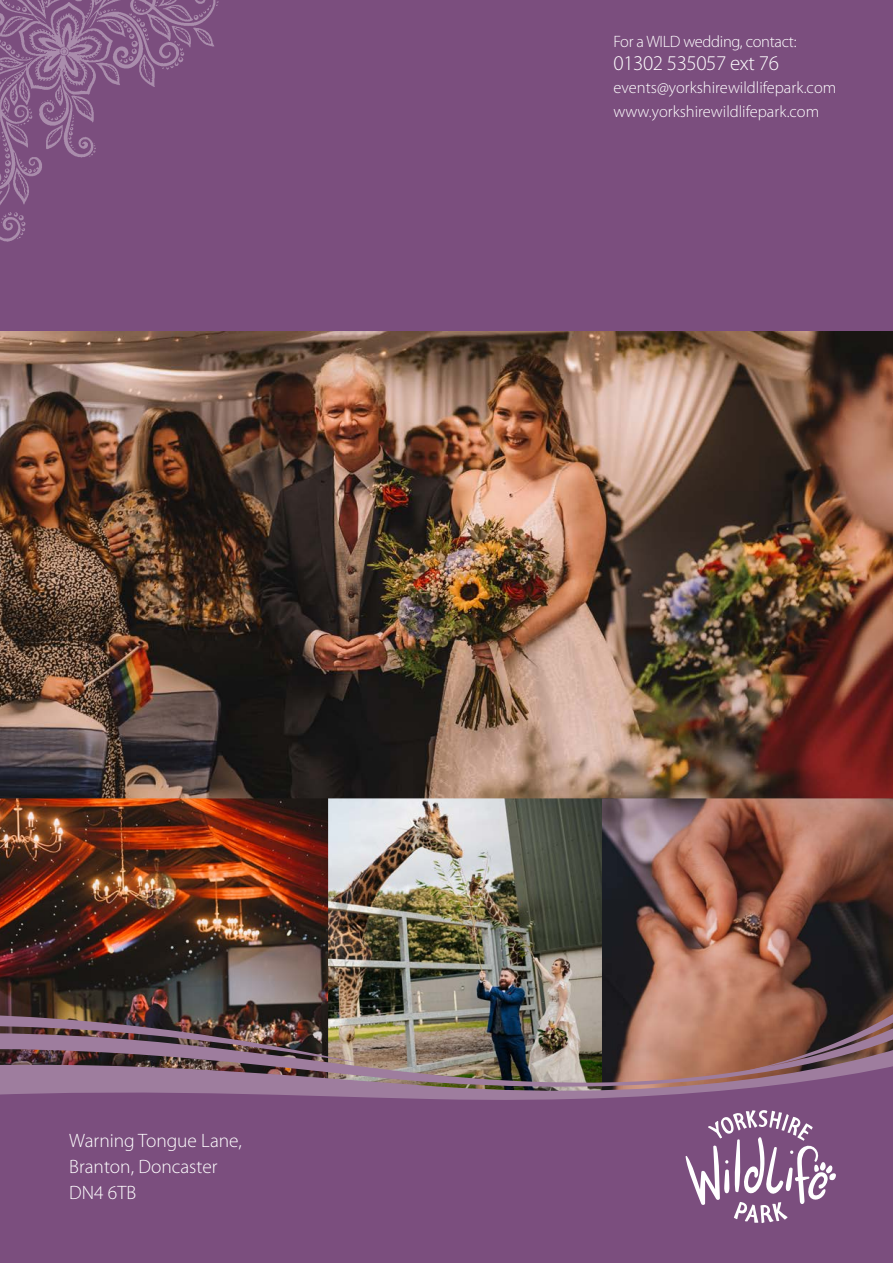
<style>
.page{position:relative;width:893px;height:1263px;background:#7b4e7e}
.page>*{position:absolute;margin:0;border:0;box-sizing:border-box;transform-origin:0 0}
.t1{font:300 21px "Myriad Pro";letter-spacing:-.02em;color:#fff}
.t2{font:300 19.35px "Myriad Pro";color:#fff}
.t3{font:300 16.5px "Myriad Pro";color:#fff}
.t4{font:300 16.5px "Myriad Pro";letter-spacing:-.02em;color:#fff}
</style>
<div class="page">
<img style="left:0;top:332px;width:893px;height:466px">
<img style="left:0;top:798px;width:328px;height:137px">
<img style="left:328px;top:798px;width:274px;height:137px">
<img style="left:602px;top:798px;width:291px;height:137px">
<img style="left:0;top:935px;width:893px;height:165px">
<svg style="left:685px;top:1110px;width:151px;height:113px"></svg>
<img style="left:0;top:0;width:219px;height:242px">
<p class="t4" style="left:613px;top:32px;width:184px">For a WILD wedding, contact:</p>
<p class="t1" style="left:613px;top:52px;width:167px">01302 535057 ext 76</p>
<p class="t3" style="left:613px;top:103px;width:207px">www.yorkshirewildlifepark.com</p>
<p class="t3" style="left:613px;top:78px;width:224px">events@yorkshirewildlifepark.com</p>
<p class="t2" style="left:69px;top:1129px;width:174px">Warning Tongue Lane,</p>
<p class="t2" style="left:69px;top:1156px;width:150px">Branton, Doncaster</p>
<p class="t2" style="left:69px;top:1182px;width:69px">DN4 6TB</p>
</div>
